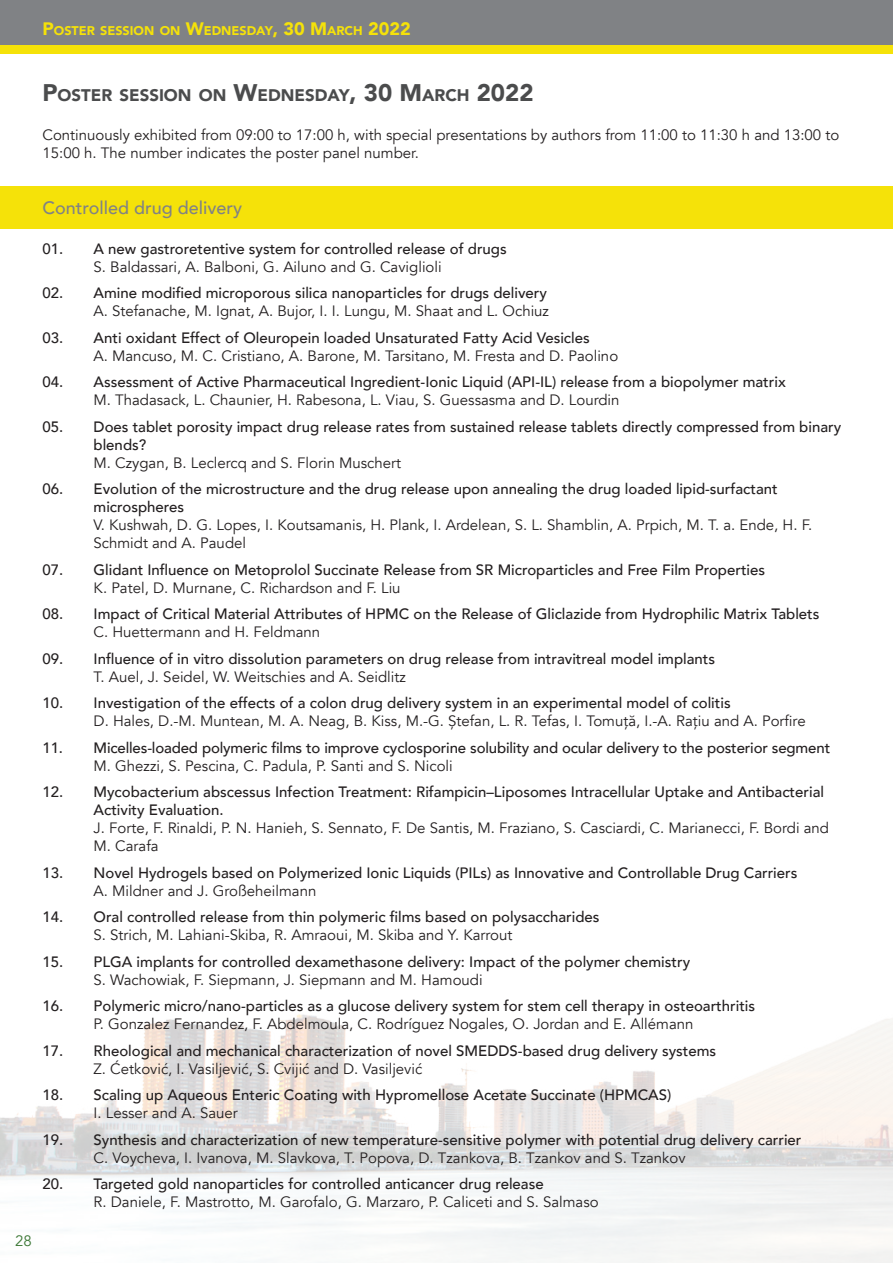
<style>
.page{position:relative;width:893px;height:1263px;background:#fff}
.page>*{position:absolute;margin:0;border:0;box-sizing:border-box;transform-origin:0 0}
.t1{font:500 18px "Avenir";color:#808285}
.t2{font:900 16.8px "Avenir";color:#4b4c4d}
.t3{font:500 15px/18px "Avenir";color:#231f20}
.t4{font:15px/18px "Avenir";color:#231f20}
.t5{font:15px "Avenir";color:#3c7735}
.t6{font:900 12.6px "Avenir";color:#f5e209}
.s1{font-size:18px}
.s2{font-size:24px}
</style>
<div class="page">
<img style="left:0;top:1014px;width:893px;height:249px">
<div style="left:0;top:0;width:893px;height:46px;background:#808285"></div>
<div style="left:0;top:46px;width:893px;height:8px;background:#f5e209"></div>
<div style="left:0;top:186px;width:893px;height:43px;background:#f5e209"></div>
<p class="t6" style="left:43px;top:19px;width:370px"><span class="s1">P</span>OSTER SESSION ON <span class="s1">W</span>EDNESDAY<span class="s1">, 30 M</span>ARCH <span class="s1">2022</span></p>
<p class="t5" style="left:15px;top:1232px;width:18px">28</p>
<p class="t2" style="left:43px;top:80px;width:492px"><span class="s2">P</span>OSTER SESSION ON <span class="s2">W</span>EDNESDAY<span class="s2">, 30 M</span>ARCH <span class="s2">2022</span></p>
<p class="t4" style="left:43px;top:126px;width:798px">Continuously exhibited from 09:00 to 17:00 h, with special presentations by authors from 11:00 to 11:30 h and 13:00 to<br>15:00 h. The number indicates the poster panel number.</p>
<p class="t1" style="left:43px;top:193px;width:201px">Controlled drug delivery</p>
<p class="t3" style="left:43px;top:239px;width:466px">01. A new gastroretentive system for controlled release of drugs</p>
<p class="t4" style="left:94px;top:258px;width:350px">S. Baldassari, A. Balboni, G. Ailuno and G. Caviglioli</p>
<p class="t3" style="left:43px;top:283px;width:506px">02. Amine modified microporous silica nanoparticles for drugs delivery</p>
<p class="t4" style="left:94px;top:302px;width:457px">A. Stefanache, M. Ignat, A. Bujor, I. I. Lungu, M. Shaat and L. Ochiuz</p>
<p class="t3" style="left:43px;top:328px;width:549px">03. Anti oxidant Effect of Oleuropein loaded Unsaturated Fatty Acid Vesicles</p>
<p class="t4" style="left:94px;top:347px;width:526px">A. Mancuso, M. C. Cristiano, A. Barone, M. Tarsitano, M. Fresta and D. Paolino</p>
<p class="t3" style="left:43px;top:372px;width:745px">04. Assessment of Active Pharmaceutical Ingredient-Ionic Liquid (API-IL) release from a biopolymer matrix</p>
<p class="t4" style="left:94px;top:391px;width:527px">M. Thadasack, L. Chaunier, H. Rabesona, L. Viau, S. Guessasma and D. Lourdin</p>
<p class="t3" style="left:94px;top:417px;width:749px;text-indent:-51px">05. Does tablet porosity impact drug release rates from sustained release tablets directly compressed from binary blends?</p>
<p class="t4" style="left:94px;top:454px;width:309px">M. Czygan, B. Leclercq and S. Florin Muschert</p>
<p class="t3" style="left:94px;top:479px;width:686px;text-indent:-51px">06. Evolution of the microstructure and the drug release upon annealing the drug loaded lipid-surfactant microspheres</p>
<p class="t4" style="left:94px;top:516px;width:720px">V. Kushwah, D. G. Lopes, I. Koutsamanis, H. Plank, I. Ardelean, S. L. Shamblin, A. Prpich, M. T. a. Ende, H. F.<br>Schmidt and A. Paudel</p>
<p class="t3" style="left:43px;top:560px;width:724px">07. Glidant Influence on Metoprolol Succinate Release from SR Microparticles and Free Film Properties</p>
<p class="t4" style="left:94px;top:579px;width:309px">K. Patel, D. Murnane, C. Richardson and F. Liu</p>
<p class="t3" style="left:43px;top:604px;width:778px">08. Impact of Critical Material Attributes of HPMC on the Release of Gliclazide from Hydrophilic Matrix Tablets</p>
<p class="t4" style="left:94px;top:623px;width:228px">C. Huettermann and H. Feldmann</p>
<p class="t3" style="left:43px;top:649px;width:674px">09. Influence of in vitro dissolution parameters on drug release from intravitreal model implants</p>
<p class="t4" style="left:94px;top:668px;width:314px">T. Auel, J. Seidel, W. Weitschies and A. Seidlitz</p>
<p class="t3" style="left:43px;top:693px;width:690px">10. Investigation of the effects of a colon drug delivery system in an experimental model of colitis</p>
<p class="t4" style="left:94px;top:712px;width:714px">D. Hales, D.-M. Muntean, M. A. Neag, B. Kiss, M.-G. Ștefan, L. R. Tefas, I. Tomuță, I.-A. Rațiu and A. Porfire</p>
<p class="t3" style="left:43px;top:738px;width:789px">11. Micelles-loaded polymeric films to improve cyclosporine solubility and ocular delivery to the posterior segment</p>
<p class="t4" style="left:94px;top:757px;width:361px">M. Ghezzi, S. Pescina, C. Padula, P. Santi and S. Nicoli</p>
<p class="t3" style="left:94px;top:782px;width:732px;text-indent:-51px">12. Mycobacterium abscessus Infection Treatment: Rifampicin–Liposomes Intracellular Uptake and Antibacterial<br>Activity Evaluation.</p>
<p class="t4" style="left:94px;top:819px;width:737px">J. Forte, F. Rinaldi, P. N. Hanieh, S. Sennato, F. De Santis, M. Fraziano, S. Casciardi, C. Marianecci, F. Bordi and<br>M. Carafa</p>
<p class="t3" style="left:43px;top:863px;width:756px">13. Novel Hydrogels based on Polymerized Ionic Liquids (PILs) as Innovative and Controllable Drug Carriers</p>
<p class="t4" style="left:94px;top:882px;width:224px">A. Mildner and J. Großeheilmann</p>
<p class="t3" style="left:43px;top:907px;width:558px">14. Oral controlled release from thin polymeric films based on polysaccharides</p>
<p class="t4" style="left:94px;top:926px;width:420px">S. Strich, M. Lahiani-Skiba, R. Amraoui, M. Skiba and Y. Karrout</p>
<p class="t3" style="left:43px;top:952px;width:649px">15. PLGA implants for controlled dexamethasone delivery: Impact of the polymer chemistry</p>
<p class="t4" style="left:94px;top:971px;width:391px">S. Wachowiak, F. Siepmann, J. Siepmann and M. Hamoudi</p>
<p class="t3" style="left:43px;top:996px;width:714px">16. Polymeric micro/nano-particles as a glucose delivery system for stem cell therapy in osteoarthritis</p>
<p class="t4" style="left:94px;top:1015px;width:601px">P. Gonzalez Fernandez, F. Abdelmoula, C. Rodríguez Nogales, O. Jordan and E. Allémann</p>
<p class="t3" style="left:43px;top:1041px;width:675px">17. Rheological and mechanical characterization of novel SMEDDS-based drug delivery systems</p>
<p class="t4" style="left:94px;top:1060px;width:330px">Z. Ćetković, I. Vasiljević, S. Cvijić and D. Vasiljević</p>
<p class="t3" style="left:43px;top:1085px;width:630px">18. Scaling up Aqueous Enteric Coating with Hypromellose Acetate Succinate (HPMCAS)</p>
<p class="t4" style="left:94px;top:1104px;width:146px">I. Lesser and A. Sauer</p>
<p class="t3" style="left:43px;top:1130px;width:760px">19. Synthesis and characterization of new temperature-sensitive polymer with potential drug delivery carrier</p>
<p class="t4" style="left:94px;top:1149px;width:593px">C. Voycheva, I. Ivanova, M. Slavkova, T. Popova, D. Tzankova, B. Tzankov and S. Tzankov</p>
<p class="t3" style="left:43px;top:1174px;width:503px">20. Targeted gold nanoparticles for controlled anticancer drug release</p>
<p class="t4" style="left:94px;top:1193px;width:507px">R. Daniele, F. Mastrotto, M. Garofalo, G. Marzaro, P. Caliceti and S. Salmaso</p>
</div>
